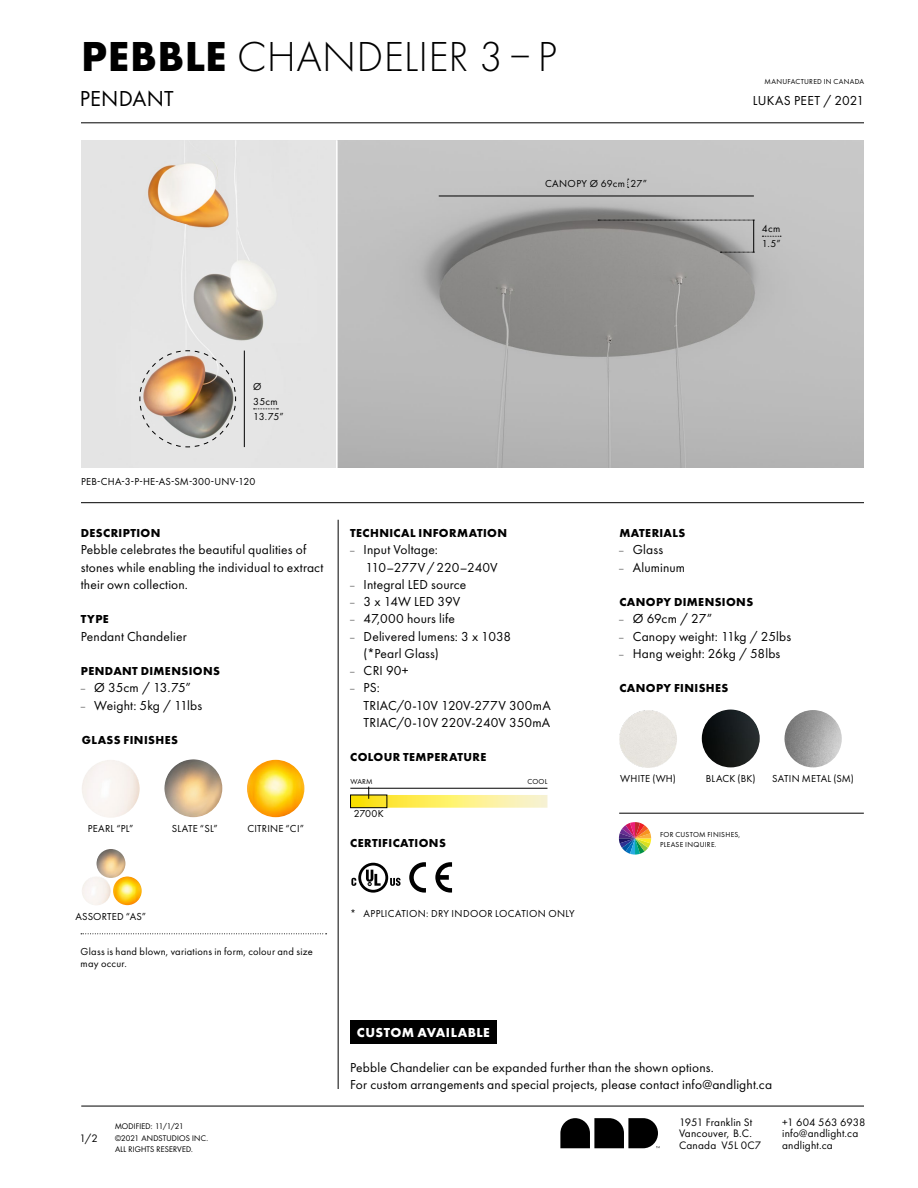
<style>
.page{position:relative;width:918px;height:1188px;background:#fff}
.page>*{position:absolute;margin:0;border:0;box-sizing:border-box;transform-origin:0 0}
.t1{font:300 43.5px "Futura PT";letter-spacing:.005em;color:#000}
.t2{font:22.5px "Futura PT";letter-spacing:.01em;color:#000}
.t3{font:13.5px/17.2px "Futura PT";letter-spacing:.01em;color:#000}
.t4{font:700 13.5px "Futura PT";letter-spacing:.03em;color:#fff}
.t5{font:700 12px "Futura PT";letter-spacing:.035em;color:#000}
.t6{font:11.25px/11.2px "Futura PT";letter-spacing:.015em;color:#000}
.t7{font:10.5px/15px "Futura PT";letter-spacing:.02em;color:#000}
.t8{font:7.5px/10.5px "Futura PT";letter-spacing:.04em;color:#000}
.t9{font:7.5px "Futura LT";letter-spacing:.02em;color:#000}
.s1{font-weight:700}
.s2{font-family:"Futura LT";font-weight:300;font-size:9px}
</style>
<div class="page">
<div style="left:81px;top:140px;width:783px;height:328px;background:#e4e4e4"></div>
<img style="left:338px;top:140px;width:526px;height:328px">
<hr style="left:81px;top:1106px;width:783px;height:1px;background:#000">
<svg style="left:560px;top:1118px;width:100px;height:30px"></svg>
<hr style="left:81px;top:502px;width:783px;height:1px;background:#000">
<hr style="left:81px;top:123px;width:783px;height:1px;background:#000">
<hr style="left:439px;top:196px;width:315px;height:1px;background:#000">
<svg style="left:598px;top:220px;width:155px;height:1px"></svg>
<svg style="left:720px;top:252px;width:34px;height:1px"></svg>
<svg style="left:627px;top:179px;width:2px;height:9px"></svg>
<hr style="left:753px;top:220px;width:1px;height:32px;background:#000">
<svg style="left:762px;top:236px;width:19px;height:1px"></svg>
<img style="left:189px;top:141px;width:87px;height:202px">
<img style="left:148px;top:141px;width:82px;height:90px">
<img style="left:139px;top:350px;width:97px;height:97px">
<hr style="left:244px;top:351px;width:1px;height:96px;background:#000">
<svg style="left:254px;top:409px;width:24px;height:1px"></svg>
<hr style="left:336px;top:140px;width:2px;height:328px;background:#fff">
<svg style="left:81px;top:933px;width:246px;height:1px"></svg>
<img style="left:82px;top:760px;width:58px;height:58px;border-radius:29px">
<img style="left:82px;top:876px;width:29px;height:29px;border-radius:14px">
<img style="left:247px;top:760px;width:57px;height:57px;border-radius:29px">
<img style="left:113px;top:876px;width:29px;height:29px;border-radius:14px">
<hr style="left:619px;top:813px;width:245px;height:1px;background:#000">
<hr style="left:338px;top:520px;width:1px;height:569px;background:#000">
<svg style="left:619px;top:822px;width:32px;height:33px"></svg>
<img style="left:164px;top:759px;width:58px;height:58px;border-radius:29px">
<img style="left:96px;top:849px;width:29px;height:29px;border-radius:14px">
<svg style="left:409px;top:862px;width:17px;height:31px"></svg>
<svg style="left:435px;top:862px;width:17px;height:31px"></svg>
<svg style="left:351px;top:863px;width:50px;height:30px"></svg>
<div style="left:619px;top:710px;width:58px;height:58px;background:#e8e5e0;border-radius:29px"></div>
<img style="left:784px;top:710px;width:58px;height:57px;border-radius:29px">
<img style="left:702px;top:710px;width:58px;height:57px;border-radius:29px">
<div style="left:350px;top:1020px;width:147px;height:24px;background:#000"></div>
<svg style="left:352px;top:795px;width:195px;height:13px;background:#fbed78"></svg>
<hr style="left:350px;top:788px;width:197px;height:1px;background:#000">
<div style="left:350px;top:795px;width:37px;height:13px;border:1px solid #000"></div>
<svg style="left:368px;top:787px;width:1px;height:12px"></svg>
<h1 class="t1" style="left:81px;top:32px;width:477px"><span class="s1">PEBBLE</span> CHANDELIER 3–P</h1>
<h2 class="t2" style="left:80px;top:85px;width:96px">PENDANT</h2>
<p class="t3" style="left:753px;top:92px;width:113px">LUKAS PEET / 2021</p>
<p class="t8" style="left:765px;top:76px;width:101px">MANUFACTURED IN CANADA</p>
<p class="t7" style="left:545px;top:176px;width:104px">CANOPY Ø 69cm 27”</p>
<p class="t7" style="left:762px;top:221px;width:20px">4cm<br>1.5”</p>
<p class="t7" style="left:253px;top:379px;width:32px">Ø<br>35cm<br>13.75”</p>
<p class="t7" style="left:81px;top:474px;width:176px">PEB-CHA-3-P-HE-AS-SM-300-UNV-120</p>
<p class="t5" style="left:81px;top:525px;width:81px">DESCRIPTION</p>
<p class="t3" style="left:81px;top:541px;width:244px">Pebble celebrates the beautiful qualities of stones while enabling the individual to extract their own collection.</p>
<p class="t5" style="left:81px;top:612px;width:29px">TYPE</p>
<p class="t3" style="left:81px;top:627px;width:107px">Pendant Chandelier</p>
<p class="t5" style="left:81px;top:663px;width:141px">PENDANT DIMENSIONS</p>
<p class="t3" style="left:81px;top:679px;width:112px"><span class="s2">–</span> Ø 35cm / 13.75”</p>
<p class="t3" style="left:81px;top:696px;width:123px"><span class="s2">–</span> Weight: 5kg / 11lbs</p>
<p class="t5" style="left:82px;top:732px;width:98px">GLASS FINISHES</p>
<p class="t7" style="left:88px;top:821px;width:47px">PEARL “PL”</p>
<p class="t7" style="left:172px;top:821px;width:47px">SLATE “SL”</p>
<p class="t7" style="left:247px;top:821px;width:58px">CITRINE “CI”</p>
<p class="t7" style="left:75px;top:909px;width:72px">ASSORTED “AS”</p>
<p class="t7" style="left:81px;top:945px;width:234px;line-height:12px">Glass is hand blown, variations in form, colour and size may occur.</p>
<p class="t5" style="left:350px;top:525px;width:158px">TECHNICAL INFORMATION</p>
<p class="t3" style="left:365px;top:541px;width:134px;text-indent:-15px"><span class="s2">–</span> Input Voltage:<br>110–277V/220–240V</p>
<p class="t3" style="left:350px;top:576px;width:118px"><span class="s2">–</span> Integral LED source</p>
<p class="t3" style="left:350px;top:593px;width:112px"><span class="s2">–</span> 3 x 14W LED 39V</p>
<p class="t3" style="left:350px;top:610px;width:106px"><span class="s2">–</span> 47,000 hours life</p>
<p class="t3" style="left:364px;top:627px;width:149px;text-indent:-14px"><span class="s2">–</span> Delivered lumens: 3 x 1038 (*Pearl Glass)</p>
<p class="t3" style="left:350px;top:662px;width:60px"><span class="s2">–</span> CRI 90+</p>
<p class="t3" style="left:364px;top:679px;width:189px;text-indent:-14px"><span class="s2">–</span> PS:<br>TRIAC/0-10V 120V-277V 300mA<br>TRIAC/0-10V 220V-240V 350mA</p>
<p class="t5" style="left:350px;top:750px;width:138px">COLOUR TEMPERATURE</p>
<p class="t8" style="left:350px;top:776px;width:24px">WARM</p>
<p class="t8" style="left:528px;top:776px;width:21px">COOL</p>
<p class="t7" style="left:354px;top:805px;width:32px">2700K</p>
<p class="t5" style="left:350px;top:836px;width:97px">CERTIFICATIONS</p>
<p class="t7" style="left:350px;top:905px;width:226px">* APPLICATION: DRY INDOOR LOCATION ONLY</p>
<p class="t4" style="left:357px;top:1024px;width:134px">CUSTOM AVAILABLE</p>
<p class="t5" style="left:619px;top:525px;width:67px">MATERIALS</p>
<p class="t3" style="left:619px;top:541px;width:45px"><span class="s2">–</span> Glass</p>
<p class="t3" style="left:619px;top:558px;width:67px"><span class="s2">–</span> Aluminum</p>
<p class="t5" style="left:619px;top:594px;width:135px">CANOPY DIMENSIONS</p>
<p class="t3" style="left:619px;top:610px;width:94px"><span class="s2">–</span> Ø 69cm / 27”</p>
<p class="t3" style="left:619px;top:627px;width:173px"><span class="s2">–</span> Canopy weight: 11kg / 25lbs</p>
<p class="t3" style="left:619px;top:645px;width:162px"><span class="s2">–</span> Hang weight: 26kg / 58lbs</p>
<p class="t5" style="left:619px;top:681px;width:111px">CANOPY FINISHES</p>
<p class="t7" style="left:620px;top:771px;width:57px">WHITE (WH)</p>
<p class="t7" style="left:706px;top:771px;width:51px">BLACK (BK)</p>
<p class="t7" style="left:772px;top:771px;width:83px">SATIN METAL (SM)</p>
<p class="t8" style="left:660px;top:829px;width:82px">FOR CUSTOM FINISHES,<br>PLEASE INQUIRE.</p>
<p class="t3" style="left:350px;top:1059px;width:424px">Pebble Chandelier can be expanded further than the shown options.<br>For custom arrangements and special projects, please contact info@andlight.ca</p>
<p class="t6" style="left:80px;top:1132px;width:20px">1/2</p>
<p class="t6" style="left:679px;top:1117px;width:75px">1951 Franklin St<br>Vancouver, B.C.</p>
<p class="t9" style="left:115px;top:1122px;width:70px">MODIFIED: 11/1/21</p>
<p class="t9" style="left:115px;top:1133px;width:95px">©2021 ANDSTUDIOS INC.</p>
<p class="t9" style="left:115px;top:1144px;width:80px">ALL RIGHTS RESERVED.</p>
<p class="t6" style="left:679px;top:1139px;width:84px">Canada V5L 0C7</p>
<p class="t6" style="left:782px;top:1117px;width:85px">+1 604 563 6938 info@andlight.ca andlight.ca</p>
</div>
